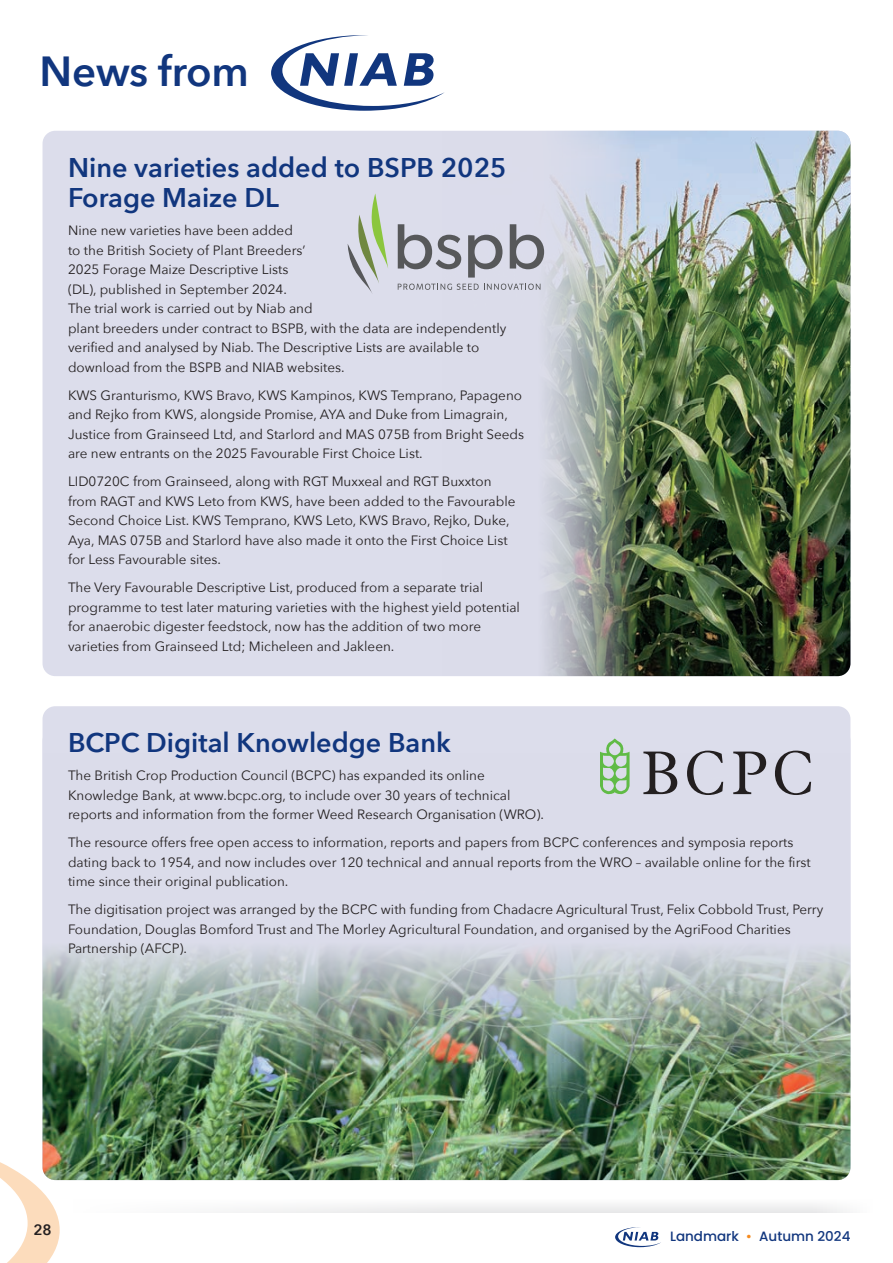
<style>
.page{position:relative;width:893px;height:1263px;background:#fff}
.page>*{position:absolute;margin:0;border:0;box-sizing:border-box;transform-origin:0 0}
.t1{font:600 42px "Avenir Next";letter-spacing:-.005em;color:#11367e}
.t2{font:600 27px/30px "Avenir Next";color:#11367e}
.t3{font:600 15px "Avenir Next";color:#231f20}
.t4{font:13.5px/19.5px "Avenir Next";color:#231f20}
.t5{font:500 13.5px "Poppins";color:#11367e}
.s1{color:#f68b1f}
</style>
<div class="page">
<svg style="left:586px;top:842px;width:265px;height:406px"></svg>
<div style="left:43px;top:1196px;width:850px;height:16px;background:linear-gradient(to right,#fbfbfb,#f4f4f5)"></div>
<svg style="left:615px;top:1227px;width:46px;height:20px"></svg>
<svg style="left:0;top:1122px;width:60px;height:141px"></svg>
<svg style="left:892px;top:1196px;width:1px;height:16px"></svg>
<div style="left:43px;top:131px;width:807px;height:545px;background:#dcddeb;border-radius:13px"></div>
<img style="left:444px;top:131px;width:406px;height:545px">
<div style="left:43px;top:706px;width:807px;height:474px;background:#dcddeb;border-radius:13px"></div>
<img style="left:43px;top:761px;width:807px;height:419px">
<svg style="left:271px;top:35px;width:174px;height:76px"></svg>
<svg style="left:600px;top:738px;width:30px;height:56px"></svg>
<svg style="left:643px;top:751px;width:34px;height:43px"></svg>
<svg style="left:687px;top:751px;width:36px;height:44px"></svg>
<svg style="left:733px;top:751px;width:33px;height:43px"></svg>
<svg style="left:775px;top:751px;width:36px;height:44px"></svg>
<svg style="left:348px;top:193px;width:40px;height:100px"></svg>
<svg style="left:398px;top:284px;width:142px;height:6px"></svg>
<svg style="left:398px;top:224px;width:63px;height:45px"></svg>
<svg style="left:468px;top:235px;width:34px;height:43px"></svg>
<svg style="left:510px;top:224px;width:34px;height:45px"></svg>
<h1 class="t1" style="left:40px;top:35px;width:211px">News from</h1>
<h2 class="t2" style="left:68px;top:152px;width:440px">Nine varieties added to BSPB 2025<br>Forage Maize DL</h2>
<p class="t4" style="left:68px;top:220px;width:440px">Nine new varieties have been added<br>to the British Society of Plant Breeders’<br>2025 Forage Maize Descriptive Lists<br>(DL), published in September 2024.<br>The trial work is carried out by Niab and<br>plant breeders under contract to BSPB, with the data are independently verified and analysed by Niab. The Descriptive Lists are available to download from the BSPB and NIAB websites.</p>
<p class="t4" style="left:68px;top:384px;width:458px">KWS Granturismo, KWS Bravo, KWS Kampinos, KWS Temprano, Papageno and Rejko from KWS, alongside Promise, AYA and Duke from Limagrain, Justice from Grainseed Ltd, and Starlord and MAS 075B from Bright Seeds are new entrants on the 2025 Favourable First Choice List.</p>
<p class="t4" style="left:68px;top:471px;width:449px">LID0720C from Grainseed, along with RGT Muxxeal and RGT Buxxton from RAGT and KWS Leto from KWS, have been added to the Favourable Second Choice List. KWS Temprano, KWS Leto, KWS Bravo, Rejko, Duke, Aya, MAS 075B and Starlord have also made it onto the First Choice List for Less Favourable sites.</p>
<p class="t4" style="left:68px;top:577px;width:453px">The Very Favourable Descriptive List, produced from a separate trial programme to test later maturing varieties with the highest yield potential for anaerobic digester feedstock, now has the addition of two more varieties from Grainseed Ltd; Micheleen and Jakleen.</p>
<h2 class="t2" style="left:68px;top:727px;width:384px">BCPC Digital Knowledge Bank</h2>
<p class="t4" style="left:68px;top:765px;width:477px">The British Crop Production Council (BCPC) has expanded its online<br>Knowledge Bank, at www.bcpc.org, to include over 30 years of technical reports and information from the former Weed Research Organisation (WRO).</p>
<p class="t4" style="left:68px;top:832px;width:744px">The resource offers free open access to information, reports and papers from BCPC conferences and symposia reports dating back to 1954, and now includes over 120 technical and annual reports from the WRO – available online for the first time since their original publication.</p>
<p class="t4" style="left:68px;top:899px;width:757px">The digitisation project was arranged by the BCPC with funding from Chadacre Agricultural Trust, Felix Cobbold Trust, Perry<br>Foundation, Douglas Bomford Trust and The Morley Agricultural Foundation, and organised by the AgriFood Charities<br>Partnership (AFCP).</p>
<p class="t3" style="left:33px;top:1217px;width:20px">28</p>
<p class="t5" style="left:670px;top:1228px;width:182px">Landmark <span class="s1">•</span> Autumn 2024</p>
</div>
